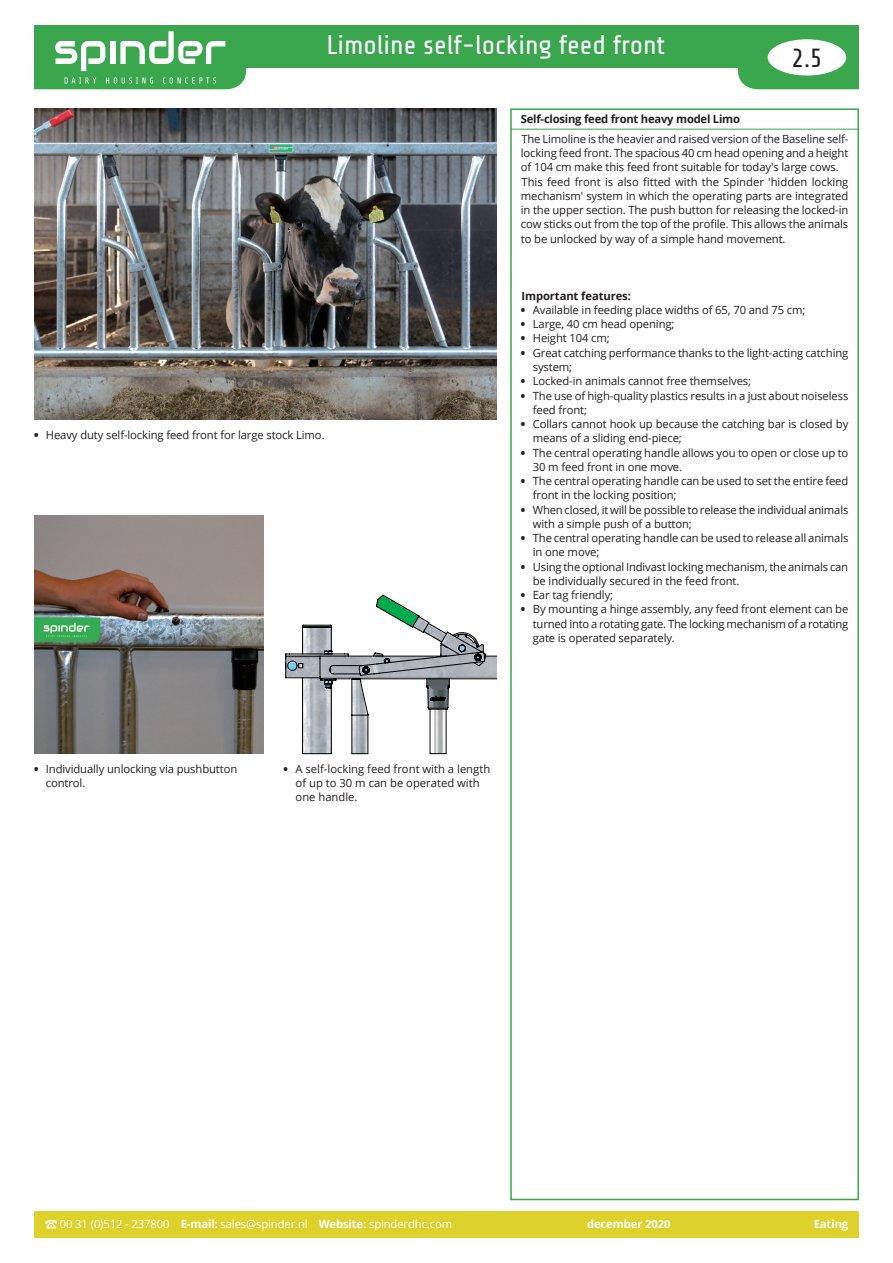
<style>
.page{position:relative;width:893px;height:1263px;background:#fff}
.page>*{position:absolute;margin:0;border:0;box-sizing:border-box;transform-origin:0 0}
.t1{font:27px "Share Tech";color:#fff}
.t2{font:26.25px "Share Tech";color:#231f20}
.t3{font:11.25px/14.2px "Open Sans";letter-spacing:-.01em;color:#231f20}
.t4{font:11.25px "Open Sans";letter-spacing:-.01em;color:#fff}
.t5{font:700 11.25px "Open Sans";letter-spacing:-.02em;color:#231f20}
.t6{font:700 11.25px "Open Sans";letter-spacing:-.01em;color:#fff}
.s1{font-weight:800}
.s2{font-weight:700}
</style>
<div class="page">
<div style="left:34px;top:1211px;width:825px;height:26px;background:#dfd12c"></div>
<svg style="left:45px;top:1220px;width:12px;height:8px"></svg>
<div style="left:34px;top:26px;width:825px;height:42px;background:#3aa64e"></div>
<svg style="left:34px;top:31px;width:212px;height:58px"></svg>
<div style="left:738px;top:47px;width:121px;height:42px;background:#3aa64e"></div>
<div style="left:768px;top:39px;width:78px;height:37px;background:#fff;border-radius:50%"></div>
<div style="left:510px;top:108px;width:349px;height:1092px;border:2px solid #3aa64e"></div>
<hr style="left:510px;top:129px;width:349px;height:1px;background:#3aa64e">
<img style="left:34px;top:108px;width:462px;height:311px">
<img style="left:34px;top:515px;width:230px;height:238px">
<svg style="left:512px;top:656px;width:1px;height:23px"></svg>
<svg style="left:285px;top:594px;width:211px;height:160px"></svg>
<h1 class="t1" style="left:326px;top:31px;width:340px">Limoline self-locking feed front</h1>
<h2 class="t2" style="left:792px;top:44px;width:32px">2.5</h2>
<p class="t3" style="left:34px;top:427px;width:292px"><span class="s1">•</span> Heavy duty self-locking feed front for large stock Limo.</p>
<p class="t5" style="left:521px;top:111px;width:221px">Self-closing feed front heavy model Limo</p>
<p class="t3" style="left:521px;top:131px;width:329px">The Limoline is the heavier and raised version of the Baseline self&shy;locking feed front. The spacious 40 cm head opening and a height of 104 cm make this feed front suitable for today's large cows.<br>This feed front is also fitted with the Spinder 'hidden locking mechanism' system in which the operating parts are integrated in the upper section. The push button for releasing the locked-in cow sticks out from the top of the profile. This allows the animals to be unlocked by way of a simple hand movement.</p>
<p class="t5" style="left:521px;top:288px;width:111px">Important features:</p>
<p class="t3" style="left:521px;top:302px;width:286px"><span class="s1">•</span> Available in feeding place widths of 65, 70 and 75 cm;</p>
<p class="t3" style="left:521px;top:317px;width:155px"><span class="s1">•</span> Large, 40 cm head opening;</p>
<p class="t3" style="left:521px;top:331px;width:90px"><span class="s1">•</span> Height 104 cm;</p>
<p class="t3" style="left:533px;top:345px;width:317px;text-indent:-12px"><span class="s1">•</span> Great catching performance thanks to the light-acting catching system;</p>
<p class="t3" style="left:521px;top:374px;width:232px"><span class="s1">•</span> Locked-in animals cannot free themselves;</p>
<p class="t3" style="left:533px;top:388px;width:317px;text-indent:-12px"><span class="s1">•</span> The use of high-quality plastics results in a just about noiseless feed front;</p>
<p class="t3" style="left:533px;top:416px;width:317px;text-indent:-12px"><span class="s1">•</span> Collars cannot hook up because the catching bar is closed by means of a sliding end-piece;</p>
<p class="t3" style="left:533px;top:445px;width:317px;text-indent:-12px"><span class="s1">•</span> The central operating handle allows you to open or close up to<br>30 m feed front in one move.</p>
<p class="t3" style="left:533px;top:473px;width:317px;text-indent:-12px"><span class="s1">•</span> The central operating handle can be used to set the entire feed front in the locking position;</p>
<p class="t3" style="left:533px;top:502px;width:317px;text-indent:-12px"><span class="s1">•</span> When closed, it will be possible to release the individual animals with a simple push of a button;</p>
<p class="t3" style="left:533px;top:531px;width:317px;text-indent:-12px"><span class="s1">•</span> The central operating handle can be used to release all animals in one move;</p>
<p class="t3" style="left:533px;top:559px;width:317px;text-indent:-12px"><span class="s1">•</span> Using the optional Indivast locking mechanism, the animals can be individually secured in the feed front.</p>
<p class="t3" style="left:521px;top:588px;width:94px"><span class="s1">•</span> Ear tag friendly;</p>
<p class="t3" style="left:533px;top:602px;width:317px;text-align:justify;text-indent:-12px"><span class="s1">•</span> By mounting a hinge assembly, any feed front element can be turned into a rotating gate. The locking mechanism of a rotating gate is operated separately.</p>
<p class="t3" style="left:46px;top:761px;width:193px;text-indent:-12px"><span class="s1">•</span> Individually unlocking via pushbutton control.</p>
<p class="t3" style="left:296px;top:761px;width:196px;text-indent:-12px"><span class="s1">•</span> A self-locking feed front with a length of up to 30 m can be operated with one handle.</p>
<p class="t4" style="left:60px;top:1216px;width:394px">00 31 (0)512 - 237800 <span class="s2">E-mail:</span> sales@spinder.nl <span class="s2">Website:</span> spinderdhc.com</p>
<p class="t6" style="left:587px;top:1216px;width:85px">december 2020</p>
<p class="t6" style="left:814px;top:1216px;width:36px">Eating</p>
</div>
